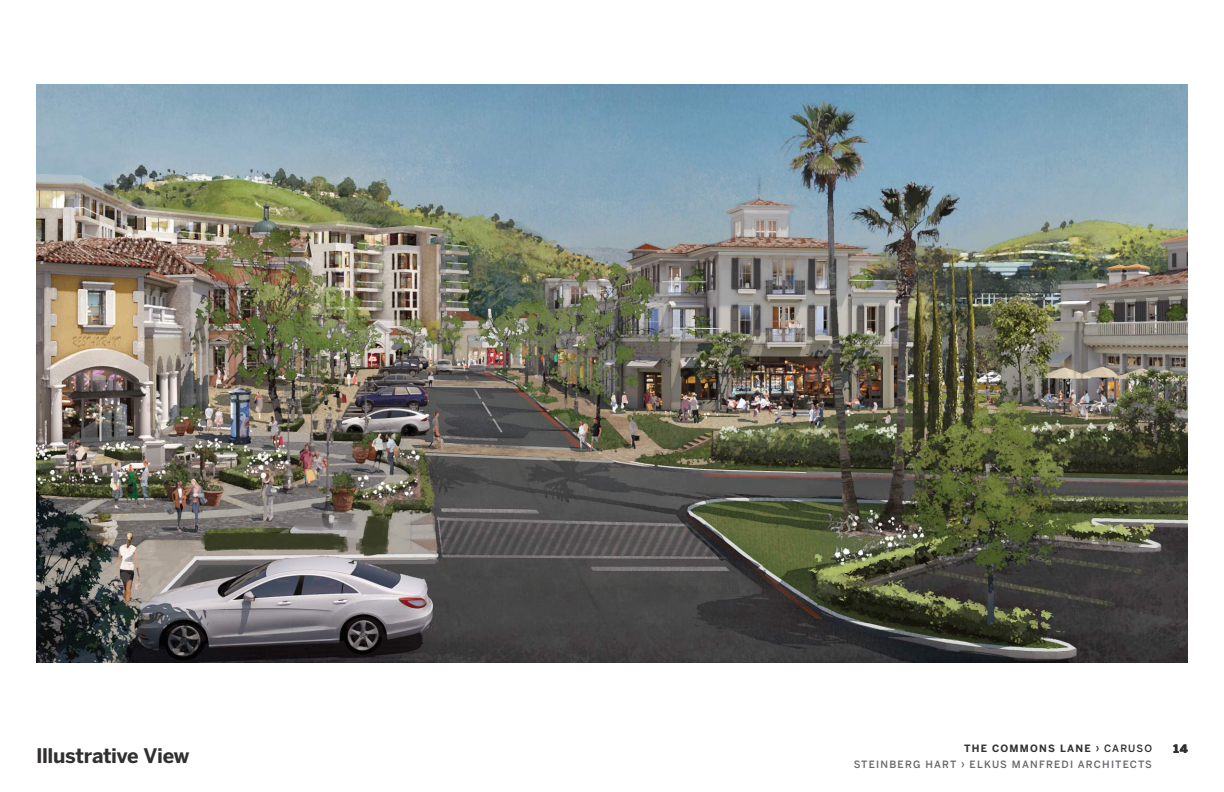
<style>
.page{position:relative;width:1224px;height:792px;background:#fff}
.page>*{position:absolute;margin:0;border:0;box-sizing:border-box;transform-origin:0 0}
.t1{font:700 20px "Benton Sans";letter-spacing:-.02em;color:#312f30}
.t2{font:900 11.5px "Benton Sans";color:#312f30}
.t3{font:500 10px "Benton Sans";letter-spacing:.12em;color:#6a676c}
.t4{font:700 10px "Benton Sans";letter-spacing:.12em;color:#312f30}
.s1{font-weight:500}
.s2{color:#69676d}
</style>
<div class="page">
<img style="left:36px;top:85px;width:1152px;height:577px">
<h1 class="t1" style="left:36px;top:743px;width:155px">Illustrative View</h1>
<p class="t4" style="left:964px;top:742px;width:189px">THE COMMONS LANE <span class="s1">› CARUSO</span></p>
<p class="t2" style="left:1174px;top:741px;width:16px">14</p>
<p class="t3" style="left:854px;top:758px;width:300px">STEINBERG HART › ELKUS MANFREDI AR<span class="s2">CHITECTS</span></p>
</div>
